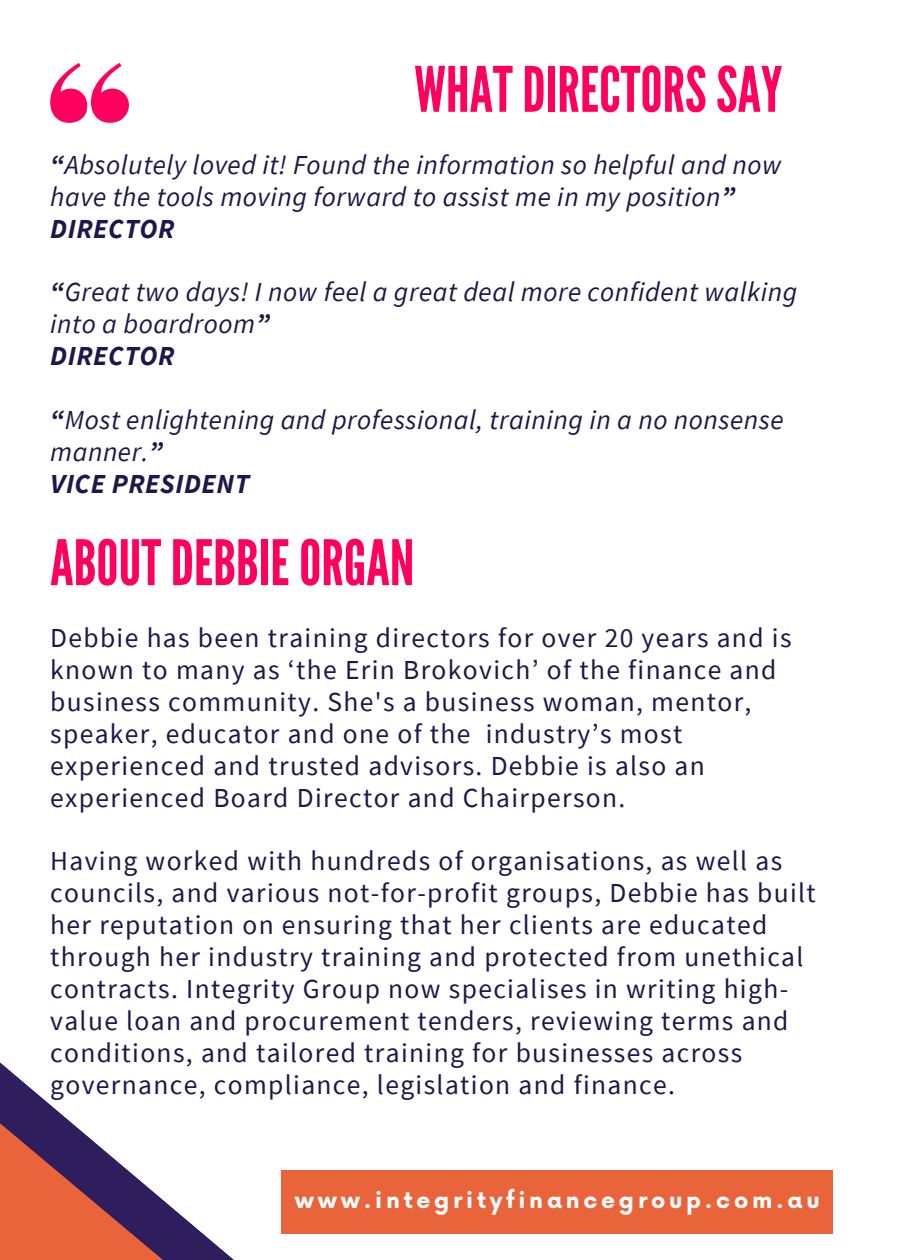
<style>
.page{position:relative;width:900px;height:1260px;background:#fff}
.page>*{position:absolute;margin:0;border:0;box-sizing:border-box;transform-origin:0 0}
.t1{font:62.5px "League Gothic";color:#ff005e}
.t2{font:27.5px/32px "Source Sans Pro";letter-spacing:.05em;color:#1d184b}
.t3{font:italic 27.5px/32px "Source Sans Pro";letter-spacing:.02em;color:#1d184b}
.t4{font:700 22.5px "Now";letter-spacing:.165em;color:#fff}
.s1{font-weight:700}
</style>
<div class="page">
<div style="left:282px;top:1170px;width:551px;height:64px;background:#ea643b"></div>
<svg style="left:0;top:1062px;width:282px;height:198px"></svg>
<svg style="left:50px;top:63px;width:79px;height:60px"></svg>
<h1 class="t1" style="left:414px;top:53px;width:370px">WHATDIRECTORSSAY</h1>
<p class="t3" style="left:50px;top:148px;width:733px"><span class="s1">“</span>Absolutely loved it! Found the information so helpful and now have the tools moving forward to assist me in my position<span class="s1">”<br>DIRECTOR</span></p>
<p class="t3" style="left:50px;top:276px;width:749px"><span class="s1">“</span>Great two days! I now feel a great deal more confident walking into a boardroom<span class="s1">”<br>DIRECTOR</span></p>
<p class="t3" style="left:50px;top:403px;width:735px"><span class="s1">“</span>Most enlightening and professional, training in a no nonsense manner.<span class="s1">”<br>VICE PRESIDENT</span></p>
<h1 class="t1" style="left:50px;top:527px;width:366px">ABOUTDEBBIEORGAN</h1>
<p class="t2" style="left:50px;top:621px;width:743px">Debbie has been training directors for over 20 years and is known to many as ‘the Erin Brokovich’ of the finance and business community. She's a business woman, mentor, speaker, educator and one of the industry’s most experienced and trusted advisors. Debbie is also an experienced Board Director and Chairperson.</p>
<p class="t2" style="left:50px;top:845px;width:767px">Having worked with hundreds of organisations, as well as councils, and various not-for-profit groups, Debbie has built her reputation on ensuring that her clients are educated through her industry training and protected from unethical contracts. Integrity Group now specialises in writing high&shy;value loan and procurement tenders, reviewing terms and conditions, and tailored training for businesses across governance, compliance, legislation and finance.</p>
<p class="t4" style="left:295px;top:1188px;width:526px">www.integrityfinancegroup.com.au</p>
</div>
